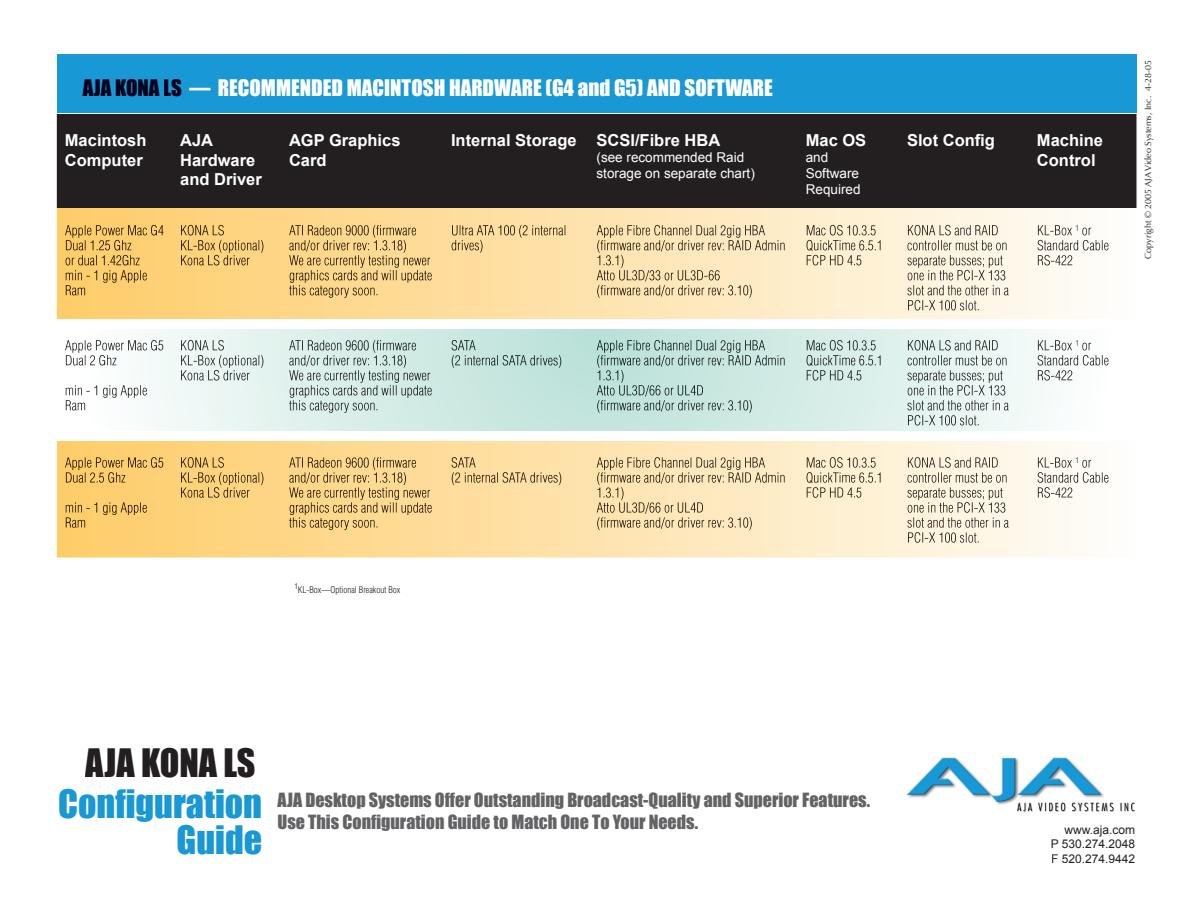
<style>
.page{position:relative;width:1188px;height:918px;background:#fff}
.page>*{position:absolute;margin:0;border:0;box-sizing:border-box;transform-origin:0 0}
.t1{font:36px/36px "Impact";color:#1898d5;text-align:right}
.t2{font:36px "Impact";color:#231f20}
.t3{font:21px "Impact";color:#fff}
.t4{font:18px/21.6px "Impact";color:#636366}
.t5{font:700 16.5px/19.8px "Arial";color:#fff}
.t6{font:13.5px/16.2px "Arial";color:#fff}
.t7{font:12px/14.4px "Arial";color:#231f20;text-align:justify}
.t8{font:9px "Optima";color:#231f20}
.t9{font:300 condensed 9px "Helvetica";color:#231f20}
.t10{font:300 condensed 7.8px "Helvetica";color:#231f20}
.s1{color:#00011a}
</style>
<div class="page">
<div style="left:57px;top:114px;width:1080px;height:94px;background:#231f20"></div>
<svg style="left:57px;top:208px;width:1035px;height:350px;background:#fde3ad"></svg>
<svg style="left:57px;top:328px;width:1035px;height:103px"></svg>
<img style="left:65px;top:225px;width:99px;height:13px">
<img style="left:66px;top:240px;width:66px;height:11px">
<img style="left:66px;top:255px;width:74px;height:11px">
<img style="left:66px;top:270px;width:81px;height:13px">
<img style="left:66px;top:285px;width:20px;height:10px">
<img style="left:181px;top:225px;width:43px;height:10px">
<img style="left:181px;top:240px;width:82px;height:13px">
<img style="left:181px;top:255px;width:69px;height:11px">
<img style="left:289px;top:225px;width:127px;height:13px">
<img style="left:289px;top:240px;width:117px;height:13px">
<img style="left:289px;top:255px;width:141px;height:13px">
<img style="left:290px;top:270px;width:142px;height:13px">
<img style="left:289px;top:285px;width:88px;height:13px">
<img style="left:452px;top:225px;width:114px;height:13px">
<img style="left:452px;top:240px;width:31px;height:13px">
<img style="left:597px;top:225px;width:168px;height:13px">
<img style="left:597px;top:240px;width:188px;height:13px">
<img style="left:597px;top:255px;width:27px;height:13px">
<img style="left:597px;top:270px;width:123px;height:12px">
<img style="left:597px;top:285px;width:155px;height:13px">
<img style="left:807px;top:225px;width:69px;height:10px">
<img style="left:807px;top:240px;width:74px;height:11px">
<img style="left:807px;top:255px;width:54px;height:11px">
<img style="left:908px;top:225px;width:91px;height:10px">
<img style="left:908px;top:240px;width:99px;height:10px">
<img style="left:907px;top:255px;width:96px;height:13px">
<img style="left:908px;top:270px;width:98px;height:11px">
<img style="left:907px;top:285px;width:102px;height:10px">
<img style="left:908px;top:300px;width:71px;height:10px">
<img style="left:1038px;top:225px;width:34px;height:10px">
<svg style="left:1076px;top:225px;width:15px;height:10px"></svg>
<img style="left:1038px;top:240px;width:71px;height:11px">
<img style="left:1038px;top:255px;width:35px;height:11px">
<img style="left:65px;top:340px;width:99px;height:13px">
<img style="left:66px;top:355px;width:50px;height:11px">
<img style="left:66px;top:385px;width:81px;height:13px">
<img style="left:66px;top:400px;width:19px;height:10px">
<img style="left:181px;top:340px;width:43px;height:11px">
<img style="left:181px;top:355px;width:82px;height:13px">
<img style="left:181px;top:370px;width:69px;height:11px">
<img style="left:289px;top:340px;width:127px;height:13px">
<img style="left:289px;top:355px;width:117px;height:13px">
<img style="left:289px;top:370px;width:141px;height:13px">
<img style="left:290px;top:385px;width:142px;height:13px">
<img style="left:289px;top:400px;width:88px;height:13px">
<img style="left:452px;top:340px;width:24px;height:11px">
<img style="left:452px;top:355px;width:109px;height:13px">
<img style="left:597px;top:340px;width:168px;height:13px">
<img style="left:597px;top:355px;width:188px;height:13px">
<img style="left:597px;top:370px;width:27px;height:13px">
<img style="left:597px;top:385px;width:106px;height:12px">
<img style="left:597px;top:400px;width:155px;height:13px">
<img style="left:807px;top:340px;width:69px;height:11px">
<img style="left:807px;top:355px;width:74px;height:11px">
<img style="left:807px;top:370px;width:54px;height:11px">
<img style="left:908px;top:340px;width:91px;height:11px">
<img style="left:908px;top:355px;width:99px;height:10px">
<img style="left:907px;top:370px;width:96px;height:13px">
<img style="left:908px;top:385px;width:98px;height:11px">
<img style="left:907px;top:400px;width:102px;height:10px">
<img style="left:908px;top:415px;width:71px;height:11px">
<img style="left:1038px;top:340px;width:34px;height:11px">
<svg style="left:1076px;top:340px;width:15px;height:11px"></svg>
<img style="left:1038px;top:355px;width:71px;height:11px">
<img style="left:1038px;top:370px;width:35px;height:11px">
<img style="left:65px;top:457px;width:99px;height:13px">
<img style="left:66px;top:472px;width:59px;height:11px">
<img style="left:66px;top:502px;width:81px;height:13px">
<img style="left:66px;top:517px;width:19px;height:11px">
<img style="left:181px;top:457px;width:43px;height:11px">
<img style="left:181px;top:472px;width:82px;height:13px">
<img style="left:181px;top:487px;width:69px;height:11px">
<img style="left:289px;top:457px;width:127px;height:13px">
<img style="left:289px;top:472px;width:117px;height:13px">
<img style="left:289px;top:487px;width:141px;height:13px">
<img style="left:290px;top:502px;width:142px;height:13px">
<img style="left:289px;top:517px;width:88px;height:13px">
<img style="left:452px;top:457px;width:24px;height:11px">
<img style="left:452px;top:472px;width:109px;height:13px">
<img style="left:597px;top:457px;width:168px;height:13px">
<img style="left:597px;top:472px;width:188px;height:13px">
<img style="left:597px;top:487px;width:27px;height:13px">
<img style="left:597px;top:502px;width:106px;height:12px">
<img style="left:597px;top:517px;width:155px;height:13px">
<img style="left:807px;top:457px;width:69px;height:11px">
<img style="left:807px;top:472px;width:74px;height:11px">
<img style="left:807px;top:487px;width:54px;height:11px">
<img style="left:908px;top:457px;width:91px;height:11px">
<img style="left:908px;top:472px;width:99px;height:11px">
<img style="left:907px;top:487px;width:96px;height:13px">
<img style="left:908px;top:502px;width:98px;height:11px">
<img style="left:907px;top:517px;width:102px;height:11px">
<img style="left:908px;top:532px;width:71px;height:11px">
<img style="left:1038px;top:457px;width:34px;height:11px">
<svg style="left:1076px;top:457px;width:15px;height:11px"></svg>
<img style="left:1038px;top:472px;width:71px;height:11px">
<img style="left:1038px;top:487px;width:35px;height:11px">
<div style="left:57px;top:54px;width:1080px;height:58px;background:#1898d5"></div>
<img style="left:906px;top:757px;width:229px;height:55px">
<div style="left:55px;top:319px;width:1080px;height:9px;background:#fff"></div>
<div style="left:55px;top:431px;width:1080px;height:9px;background:#fff"></div>
<p class="t3" style="left:83px;top:75px;width:692px"><span class="s1">AJA KONA LS</span> — RECOMMENDED MACINTOSH HARDWARE (G4 and G5) AND SOFTWARE</p>
<p class="t5" style="left:65px;top:130px;width:83px">Macintosh<br>Computer</p>
<p class="t5" style="left:180px;top:130px;width:83px">AJA<br>Hardware and Driver</p>
<p class="t5" style="left:289px;top:130px;width:113px">AGP Graphics<br>Card</p>
<p class="t5" style="left:451px;top:130px;width:271px">Internal Storage SCSI/Fibre HBA</p>
<p class="t6" style="left:597px;top:149px;width:160px">(see recommended Raid storage on separate chart)</p>
<p class="t5" style="left:806px;top:130px;width:62px">Mac OS</p>
<p class="t6" style="left:806px;top:149px;width:56px">and<br>Software<br>Required</p>
<p class="t5" style="left:907px;top:130px;width:89px">Slot Config</p>
<p class="t5" style="left:1037px;top:130px;width:68px">Machine<br>Control</p>
<p class="t8" style="left:1143px;top:259px;width:201px;rotate:-90deg">Copyright © 2005 AJA Video Systems, Inc. 4-28-05</p>
<p class="t10" style="left:294px;top:582px;width:5px">1</p>
<p class="t9" style="left:298px;top:585px;width:104px">KL-Box—Optional Breakout Box</p>
<h1 class="t2" style="left:85px;top:741px;width:172px">AJA KONA LS</h1>
<h1 class="t1" style="left:58px;top:786px;width:205px">Configuration<br>Guide</h1>
<p class="t4" style="left:278px;top:789px;width:594px">AJA Desktop Systems Offer Outstanding Broadcast-Quality and Superior Features.<br>Use This Configuration Guide to Match One To Your Needs.</p>
<p class="t7" style="left:1051px;top:822px;width:86px;text-indent:14px">www.aja.com P 530.274.2048<br>F 520.274.9442</p>
</div>
